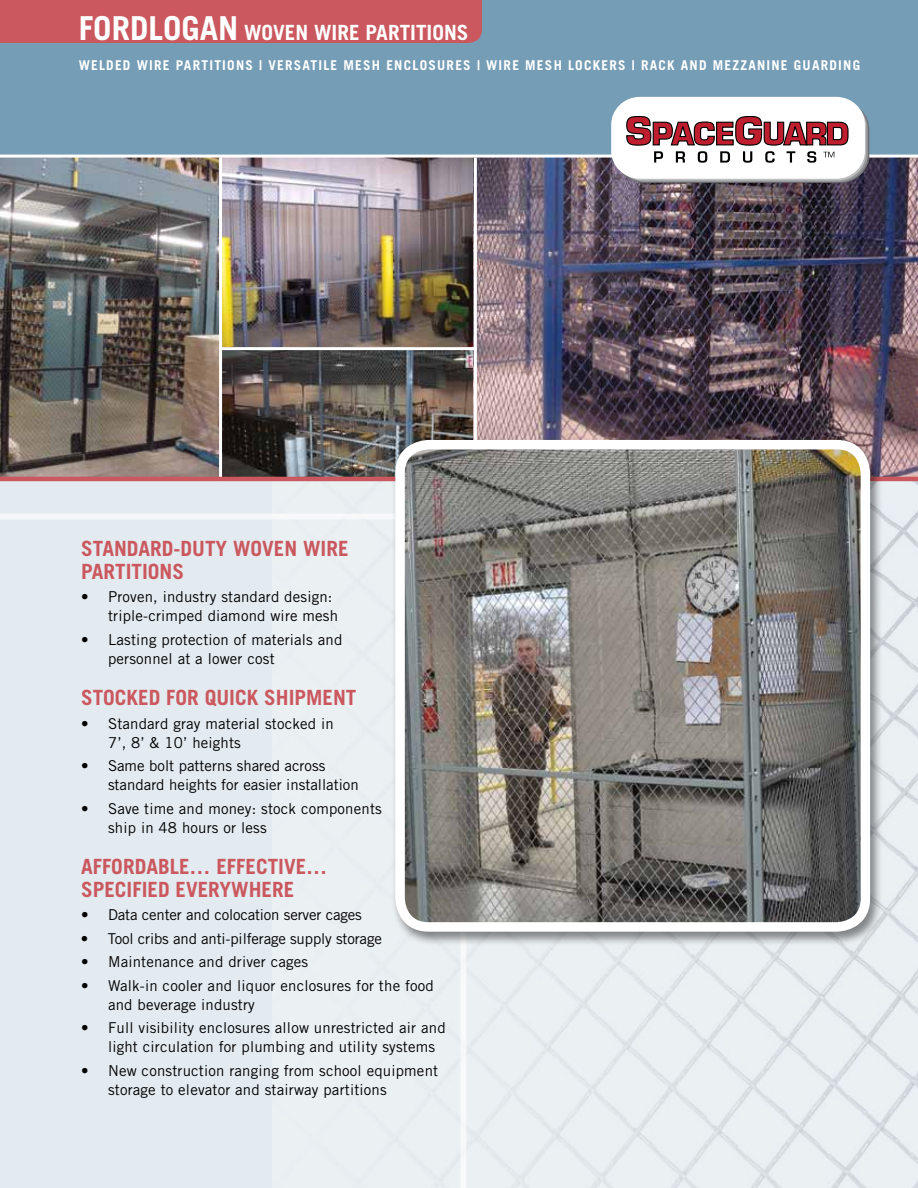
<style>
.page{position:relative;width:918px;height:1188px;background:#fff}
.page>*{position:absolute;margin:0;border:0;box-sizing:border-box;transform-origin:0 0}
.t1{font:700 33px "Trade Gothic";color:#fff}
.t2{font:700 21px "Trade Gothic";color:#ca585e}
.t3{font:700 21px "Trade Gothic";color:#fff}
.t4{font:15px/18.9px "Trade Gothic";letter-spacing:.01em;color:#000}
.t5{font:15px "Trade Gothic";letter-spacing:-.01em;color:#000}
.t6{font:700 13.5px "Trade Gothic";letter-spacing:.09em;color:#fff}
.s1{font-size:33px}
</style>
<div class="page">
<img style="left:273px;top:481px;width:645px;height:707px">
<div style="left:0;top:0;width:918px;height:158px;background:#769db6"></div>
<div style="left:0;top:0;width:482px;height:43px;background:#ca585e"></div>
<img style="left:0;top:158px;width:918px;height:319px">
<hr style="left:0;top:155px;width:918px;height:3px;background:#fff">
<div style="left:615px;top:99px;width:251px;height:82px;background:#bcbec0;border-radius:28px"></div>
<div style="left:611px;top:97px;width:254px;height:82px;background:#fff;border-radius:28px"></div>
<svg style="left:626px;top:116px;width:223px;height:47px"></svg>
<hr style="left:219px;top:347px;width:258px;height:3px;background:#fff">
<hr style="left:219px;top:158px;width:3px;height:323px;background:#fff">
<hr style="left:474px;top:158px;width:3px;height:323px;background:#fff">
<hr style="left:0;top:477px;width:918px;height:4px;background:#ca585e">
<div style="left:0;top:513px;width:466px;height:675px;background:#e4ebf0"></div>
<div style="left:392px;top:438px;width:491px;height:508px;background:#000;opacity:.45"></div>
<img style="left:400px;top:445px;width:465px;height:482px">
<div style="left:395px;top:440px;width:475px;height:492px;border:10px solid #fff;border-radius:29px"></div>
<h1 class="t1" style="left:79px;top:8px;width:33px">FORDL</h1>
<h2 class="t3" style="left:163px;top:20px;width:307px"><span class="s1">OGAN</span> WOVEN WIRE PARTITIONS</h2>
<p class="t6" style="left:79px;top:57px;width:782px">WELDED WIRE PARTITIONS | VERSATILE MESH ENCLOSURES | WIRE MESH LOCKERS | RACK AND MEZZANINE GUARDING</p>
<h2 class="t2" style="left:81px;top:536px;width:13px">STANDARD</h2>
<h2 class="t2" style="left:174px;top:536px;width:157px">-DUTY WOVEN WIRE</h2>
<h2 class="t2" style="left:81px;top:558px;width:22px">PARTITIONS</h2>
<p class="t4" style="left:108px;top:587px;width:232px;text-indent:-27px">• Proven, industry standard design: triple-crimped diamond wire mesh</p>
<p class="t4" style="left:108px;top:630px;width:236px;text-indent:-27px">• Lasting protection of materials and personnel at a lower cost</p>
<h2 class="t2" style="left:81px;top:685px;width:13px">STOCKED</h2>
<h2 class="t2" style="left:166px;top:685px;width:62px">FOR QUICK</h2>
<h2 class="t2" style="left:264px;top:685px;width:71px">SHIPMENT</h2>
<p class="t4" style="left:108px;top:714px;width:227px;text-indent:-27px">• Standard gray material stocked in<br>7’, 8’ &amp; 10’ heights</p>
<p class="t4" style="left:108px;top:756px;width:252px;text-indent:-27px">• Same bolt patterns shared across standard heights for easier installation</p>
<p class="t4" style="left:108px;top:799px;width:275px;text-indent:-27px">• Save time and money: stock components ship in 48 hours or less</p>
<h2 class="t2" style="left:81px;top:854px;width:43px">AFFORDA</h2>
<h2 class="t2" style="left:158px;top:854px;width:98px">BLE … EFFECTI</h2>
<h2 class="t2" style="left:284px;top:854px;width:45px">VE…</h2>
<h2 class="t2" style="left:81px;top:876px;width:180px">SPECI FIED EVERYWHERE</h2>
<p class="t5" style="left:81px;top:906px;width:282px">• Data center and colocation server cages</p>
<p class="t5" style="left:81px;top:929px;width:302px">• Tool cribs and anti-pilferage supply storage</p>
<p class="t4" style="left:81px;top:952px;width:229px">• Maintenance and driver cages</p>
<p class="t4" style="left:108px;top:976px;width:327px;text-indent:-27px">• Walk-in cooler and liquor enclosures for the food and beverage industry</p>
<p class="t4" style="left:108px;top:1018px;width:339px;text-indent:-27px">• Full visibility enclosures allow unrestricted air and light circulation for plumbing and utility systems</p>
<p class="t4" style="left:108px;top:1061px;width:332px;text-indent:-27px">• New construction ranging from school equipment storage to elevator and stairway partitions</p>
</div>
